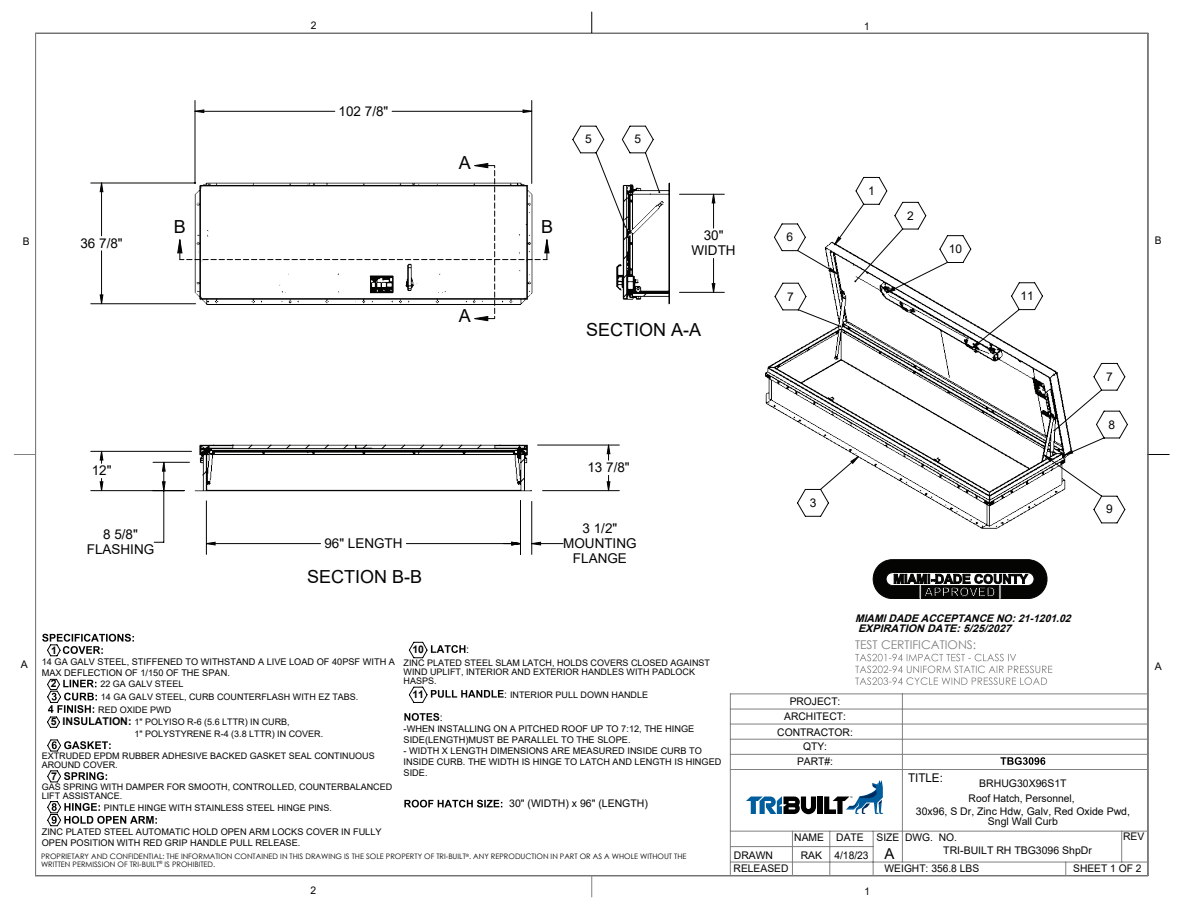
<style>
.page{position:relative;width:1188px;height:918px;background:#fff}
.page>*{position:absolute;margin:0;border:0;box-sizing:border-box;transform-origin:0 0}
.t1{font:18px "Arial";color:#040503}
.t2{font:13.5px/15.1px "Arial";color:#040503;text-align:center}
.t3{font:12px "Arial";color:#040503}
.t4{font:12px "Century Gothic";color:#808180}
.t5{font:700 10.65px "Arial";color:#040503}
.t6{font:10.65px "Arial";color:#040503}
.t7{font:10.5px/10.5px "Arial";color:#040503;text-align:center}
.t8{font:italic 700 10.5px/10.5px "Arial";color:#040503}
.t9{font:700 10.5px "Arial";color:#040503}
.t10{font:10.5px "Arial";color:#040503;scale:.93 1}
.t11{font:700 10.35px "Arial";color:#040503}
.t12{font:9.15px/10.9px "Arial";color:#040503}
.t13{font:9px/9px "Arial";color:#040503}
.t14{font:7.5px/7.5px "Century Gothic";color:#040503}
.s1{font-size:10.5px}
.s2{font-weight:700;font-size:10.65px}
.s3{font-size:15px}
</style>
<div class="page">
<svg style="left:1149px;top:454px;width:20px;height:1px"></svg>
<svg style="left:591px;top:12px;width:1px;height:21px"></svg>
<hr style="left:36px;top:33px;width:1112px;height:1px;background:#808180">
<hr style="left:35px;top:33px;width:1px;height:843px;background:#808180">
<hr style="left:36px;top:875px;width:1112px;height:1px;background:#808180">
<hr style="left:1148px;top:33px;width:1px;height:843px;background:#808180">
<svg style="left:591px;top:876px;width:1px;height:21px"></svg>
<svg style="left:14px;top:454px;width:21px;height:1px"></svg>
<hr style="left:902px;top:769px;width:1px;height:62px;background:#808180">
<hr style="left:902px;top:769px;width:246px;height:1px;background:#808180">
<hr style="left:730px;top:831px;width:1px;height:45px;background:#808180">
<svg style="left:1065px;top:863px;width:1px;height:12px"></svg>
<hr style="left:730px;top:769px;width:1px;height:62px;background:#808180">
<hr style="left:730px;top:769px;width:172px;height:1px;background:#808180">
<hr style="left:1121px;top:831px;width:1px;height:31px;background:#808180">
<hr style="left:902px;top:831px;width:1px;height:31px;background:#808180">
<hr style="left:792px;top:831px;width:1px;height:45px;background:#808180">
<hr style="left:830px;top:831px;width:1px;height:45px;background:#808180">
<hr style="left:730px;top:862px;width:143px;height:1px;background:#808180">
<hr style="left:730px;top:846px;width:143px;height:1px;background:#808180">
<hr style="left:730px;top:754px;width:418px;height:1px;background:#808180">
<hr style="left:873px;top:831px;width:1px;height:45px;background:#808180">
<hr style="left:873px;top:862px;width:275px;height:1px;background:#808180">
<svg style="left:730px;top:695px;width:1px;height:74px"></svg>
<hr style="left:730px;top:739px;width:418px;height:1px;background:#808180">
<hr style="left:730px;top:724px;width:418px;height:1px;background:#808180">
<hr style="left:730px;top:709px;width:418px;height:1px;background:#808180">
<hr style="left:730px;top:694px;width:418px;height:1px;background:#808180">
<hr style="left:902px;top:694px;width:1px;height:75px;background:#808180">
<hr style="left:730px;top:831px;width:418px;height:1px;background:#808180">
<svg style="left:873px;top:559px;width:174px;height:40px;background:#323331"></svg>
<svg style="left:1000px;top:757px;width:45px;height:8px"></svg>
<svg style="left:855px;top:654px;width:197px;height:31px"></svg>
<svg style="left:797px;top:176px;width:331px;height:347px"></svg>
<hr style="left:91px;top:183px;width:105px;height:1px;background:#040503">
<hr style="left:91px;top:303px;width:105px;height:1px;background:#040503">
<hr style="left:195px;top:100px;width:1px;height:83px;background:#040503">
<hr style="left:531px;top:100px;width:1px;height:83px;background:#040503">
<hr style="left:206px;top:501px;width:1px;height:53px;background:#040503">
<hr style="left:91px;top:451px;width:101px;height:1px;background:#040503">
<hr style="left:91px;top:490px;width:93px;height:1px;background:#040503">
<hr style="left:520px;top:501px;width:1px;height:53px;background:#040503">
<hr style="left:531px;top:501px;width:1px;height:53px;background:#040503">
<svg style="left:42px;top:634px;width:462px;height:192px"></svg>
<svg style="left:715px;top:191px;width:358px;height:272px"></svg>
<svg style="left:100px;top:110px;width:615px;height:435px"></svg>
<svg style="left:623px;top:188px;width:44px;height:109px"></svg>
<svg style="left:200px;top:445px;width:332px;height:46px"></svg>
<div style="left:818px;top:797px;width:5px;height:17px;background:#000001"></div>
<svg style="left:746px;top:797px;width:70px;height:17px"></svg>
<svg style="left:824px;top:780px;width:59px;height:34px"></svg>
<p class="t7" style="left:311px;top:20px;width:7px">2</p>
<p class="t10" style="left:864px;top:19px;width:7px">1</p>
<p class="t7" style="left:23px;top:236px;width:8px">B</p>
<h2 class="t2" style="left:80px;top:235px;width:44px">36 7/8"</h2>
<h2 class="t2" style="left:92px;top:463px;width:21px">12"</h2>
<h2 class="t2" style="left:339px;top:103px;width:51px">102 7/8"</h2>
<h1 class="t1" style="left:459px;top:151px;width:14px">A</h1>
<h1 class="t1" style="left:174px;top:215px;width:14px">B</h1>
<h1 class="t1" style="left:541px;top:215px;width:14px">B</h1>
<h1 class="t1" style="left:459px;top:304px;width:14px">A</h1>
<h3 class="t3" style="left:585px;top:131px;width:8px">5</h3>
<h3 class="t3" style="left:634px;top:131px;width:8px">5</h3>
<h2 class="t2" style="left:691px;top:228px;width:46px">30"<br>WIDTH</h2>
<h1 class="t1" style="left:586px;top:317px;width:117px">SECTION A-A</h1>
<h2 class="t2" style="left:587px;top:460px;width:44px">13 7/8"</h2>
<h2 class="t2" style="left:87px;top:527px;width:69px">8 5/8"<br>FLASHING</h2>
<h2 class="t2" style="left:563px;top:521px;width:75px">3 1/2"<br>MOUNTING<br>FLANGE</h2>
<h1 class="t1" style="left:307px;top:564px;width:117px">SECTION B-B</h1>
<h2 class="t2" style="left:324px;top:536px;width:80px">96" LENGTH</h2>
<h3 class="t3" style="left:787px;top:229px;width:8px">6</h3>
<h3 class="t3" style="left:868px;top:182px;width:8px">1</h3>
<h3 class="t3" style="left:907px;top:207px;width:8px">2</h3>
<h3 class="t3" style="left:949px;top:241px;width:15px">10</h3>
<h3 class="t3" style="left:787px;top:288px;width:8px">7</h3>
<h3 class="t3" style="left:1020px;top:288px;width:15px">11</h3>
<h3 class="t3" style="left:810px;top:494px;width:8px">3</h3>
<h3 class="t3" style="left:1106px;top:368px;width:8px">7</h3>
<h3 class="t3" style="left:1109px;top:416px;width:8px">8</h3>
<h3 class="t3" style="left:1106px;top:501px;width:8px">9</h3>
<p class="t8" style="left:855px;top:613px;width:221px">MIAMIDADEACCEPTANCENO:21-1201.02<br>EXPIRATION DATE:5/25/2027</p>
<p class="t7" style="left:1155px;top:235px;width:8px">B</p>
<h3 class="t4" style="left:855px;top:636px;width:123px">TEST CERTIFICATIONS:</h3>
<p class="t9" style="left:412px;top:642px;width:13px">10</p>
<p class="t6" style="left:466px;top:642px;width:4px">:</p>
<p class="t13" style="left:404px;top:658px;width:308px">ZINC PLATED STEEL SLAM LATCH, HOLDS COVERS CLOSED AGAINST<br>WIND UPLIFT, INTERIOR AND EXTERIOR HANDLES WITH PADLOCK<br>HASPS.</p>
<p class="t9" style="left:412px;top:686px;width:13px">11</p>
<p class="t13" style="left:504px;top:690px;width:145px"><span class="s1">:</span> INTERIOR PULL DOWN HANDLE</p>
<p class="t7" style="left:440px;top:712px;width:4px">:</p>
<p class="t12" style="left:404px;top:723px;width:292px">-WHEN INSTALLING ON A PITCHED ROOF UP TO 7:12, THE HINGE<br>SIDE(LENGTH)MUST BE PARALLEL TO THE SLOPE.</p>
<p class="t12" style="left:404px;top:745px;width:319px">- WIDTH X LENGTH DIMENSIONS ARE MEASURED INSIDE CURB TO<br>INSIDE CURB. THE WIDTH IS HINGE TO LATCH AND LENGTH IS HINGED<br>SIDE.</p>
<p class="t7" style="left:509px;top:798px;width:140px">30" (WIDTH) x 96" (LENGTH)</p>
<p class="t11" style="left:51px;top:643px;width:7px">1</p>
<p class="t12" style="left:42px;top:657px;width:355px">14 GA GALV STEEL, STIFFENED TO WITHSTAND A LIVE LOAD OF 40PSF WITH A<br>MAX DEFLECTION OF 1/150 OF THE SPAN.</p>
<p class="t9" style="left:51px;top:676px;width:7px">2</p>
<p class="t13" style="left:100px;top:680px;width:85px">22 GA GALV STEEL</p>
<p class="t13" style="left:101px;top:693px;width:259px">14 GA GALV STEEL, CURB COUNTERFLASH WITH EZ TABS.</p>
<p class="t13" style="left:98px;top:705px;width:74px">RED OXIDE PWD</p>
<p class="t5" style="left:51px;top:714px;width:24px"><span class="s1">5</span> IN</p>
<p class="t13" style="left:135px;top:716px;width:190px;line-height:11.9px;text-indent:-40px"><span class="s2">ATION:</span> 1" POLYISO R-6 (5.6 LTTR) IN CURB,<br>1" POLYSTYRENE R-4 (3.8 LTTR) IN COVER.</p>
<p class="t13" style="left:42px;top:751px;width:334px">EXTRUDED EPDM RUBBER ADHESIVE BACKED GASKET SEAL CONTINUOUS<br>AROUND COVER.</p>
<p class="t5" style="left:51px;top:769px;width:7px">7</p>
<p class="t13" style="left:42px;top:782px;width:352px">GAS SPRING WITH DAMPER FOR SMOOTH, CONTROLLED, COUNTERBALANCED<br>LIFT ASSISTANCE.</p>
<p class="t13" style="left:104px;top:803px;width:229px">PINTLE HINGE WITH STAINLESS STEEL HINGE PINS.</p>
<p class="t12" style="left:42px;top:827px;width:341px">ZINC PLATED STEEL AUTOMATIC HOLD OPEN ARM LOCKS COVER IN FULLY<br>OPEN POSITION WITH RED GRIP HANDLE PULL RELEASE.</p>
<p class="t7" style="left:21px;top:659px;width:9px">A</p>
<p class="t7" style="left:1155px;top:661px;width:9px">A</p>
<p class="t7" style="left:790px;top:696px;width:52px">PROJECT:</p>
<p class="t7" style="left:784px;top:711px;width:63px">ARCHITECT:</p>
<p class="t7" style="left:777px;top:727px;width:77px">CONTRACTOR:</p>
<p class="t7" style="left:803px;top:741px;width:26px">QTY:</p>
<p class="t7" style="left:797px;top:756px;width:38px">PART#:</p>
<h3 class="t3" style="left:908px;top:769px;width:36px">TITLE:</h3>
<p class="t7" style="left:969px;top:776px;width:108px;line-height:14.5px">BRHUG30X96S1T<br>Roof Hatch, Personnel,</p>
<p class="t7" style="left:916px;top:806px;width:216px">30x96, S Dr, Zinc Hdw, Galv, Red Oxide Pwd,<br>Sngl Wall Curb</p>
<p class="t7" style="left:1123px;top:831px;width:23px">REV</p>
<p class="t7" style="left:905px;top:832px;width:53px">DWG. NO.</p>
<p class="t7" style="left:801px;top:829px;width:100px;line-height:18px;text-align:left;text-indent:76px">SIZE<br>RAK 4/18/23 <span class="s3">A</span></p>
<p class="t7" style="left:794px;top:832px;width:71px">NAME DATE</p>
<p class="t7" style="left:943px;top:845px;width:150px">TRI-BUILT RH TBG3096 ShpDr</p>
<p class="t7" style="left:734px;top:848px;width:56px;line-height:13.5px;text-align:left">DRAWN<br>RELEASED</p>
<p class="t14" style="left:41px;top:853px;width:647px">PROPRIETARY AND CONFIDENTIAL: THE INFORMATION CONTAINED IN THIS DRAWING IS THE SOLE PROPERTY OF TRI-BUILT<sup>®</sup>. ANY REPRODUCTION IN PART OR AS A WHOLE WITHOUT THE<br>WRITTEN PERMISSION OF TRI-BUILT<sup>®</sup> IS PROHIBITED.</p>
<p class="t7" style="left:1073px;top:863px;width:70px">SHEET 1 OF 2</p>
<p class="t7" style="left:885px;top:863px;width:96px">WEIGHT: 356.8 LBS</p>
<p class="t7" style="left:310px;top:885px;width:7px">2</p>
<p class="t10" style="left:865px;top:884px;width:7px">1</p>
</div>
